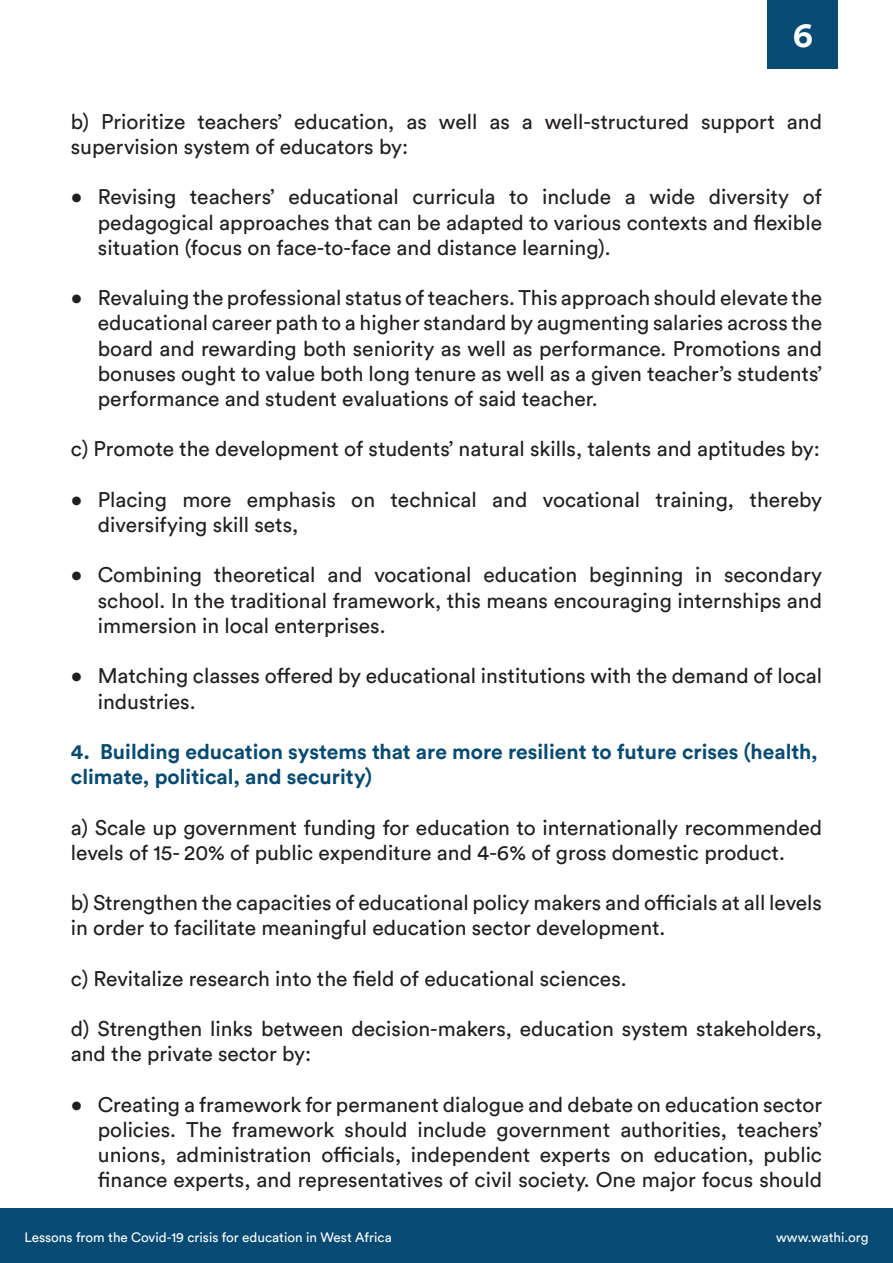
<style>
.page{position:relative;width:893px;height:1263px;background:#fff}
.page>*{position:absolute;margin:0;border:0;box-sizing:border-box;transform-origin:0 0}
.t1{font:700 34.5px "Circular Std";color:#fff}
.t2{font:21px/25.2px "Circular Std";color:#231f20}
.t3{font:700 21px/25.2px "Circular Std";color:#074b74}
.t4{font:13.5px "Circular Std";color:#fff}
</style>
<div class="page">
<div style="left:768px;top:0;width:70px;height:68px;background:#074b74"></div>
<div style="left:0;top:1209px;width:893px;height:54px;background:#074b74"></div>
<h1 class="t1" style="left:793px;top:13px;width:22px">6</h1>
<p class="t2" style="left:71px;top:109px;width:753px">b) Prioritize teachers’ education, as well as a well-structured support and supervision system of educators by:</p>
<p class="t2" style="left:98px;top:184px;width:726px;text-align:justify;text-indent:-27px">• Revising teachers’ educational curricula to include a wide diversity of pedagogical approaches that can be adapted to various contexts and flexible situation (focus on face-to-face and distance learning).</p>
<p class="t2" style="left:98px;top:285px;width:726px;text-align:justify;text-indent:-27px">• Revaluing the professional status of teachers. This approach should elevate the educational career path to a higher standard by augmenting salaries across the board and rewarding both seniority as well as performance. Promotions and bonuses ought to value both long tenure as well as a given teacher’s students’ performance and student evaluations of said teacher.</p>
<p class="t2" style="left:71px;top:436px;width:751px">c) Promote the development of students’ natural skills, talents and aptitudes by:</p>
<p class="t2" style="left:98px;top:487px;width:726px;text-indent:-27px">• Placing more emphasis on technical and vocational training, thereby diversifying skill sets,</p>
<p class="t2" style="left:98px;top:562px;width:726px;text-align:justify;text-indent:-27px">• Combining theoretical and vocational education beginning in secondary school. In the traditional framework, this means encouraging internships and immersion in local enterprises.</p>
<p class="t2" style="left:98px;top:663px;width:726px;text-indent:-27px">• Matching classes offered by educational institutions with the demand of local industries.</p>
<p class="t3" style="left:71px;top:738px;width:748px">4. Building education systems that are more resilient to future crises (health, climate, political, and security)</p>
<p class="t2" style="left:71px;top:814px;width:753px">a) Scale up government funding for education to internationally recommended levels of 15- 20% of public expenditure and 4-6% of gross domestic product.</p>
<p class="t2" style="left:71px;top:890px;width:753px">b) Strengthen the capacities of educational policy makers and officials at all levels in order to facilitate meaningful education sector development.</p>
<p class="t2" style="left:71px;top:965px;width:557px">c) Revitalize research into the field of educational sciences.</p>
<p class="t2" style="left:71px;top:1016px;width:753px">d) Strengthen links between decision-makers, education system stakeholders, and the private sector by:</p>
<p class="t2" style="left:98px;top:1091px;width:726px;text-align:justify;text-indent:-27px">• Creating a framework for permanent dialogue and debate on education sector policies. The framework should include government authorities, teachers’ unions, administration officials, independent experts on education, public finance experts, and representatives of civil society. One major focus should</p>
<p class="t4" style="left:24px;top:1229px;width:369px">Lessons from the Covid-19 crisis for education in West Africa</p>
<p class="t4" style="left:776px;top:1229px;width:94px">www.wathi.org</p>
</div>
